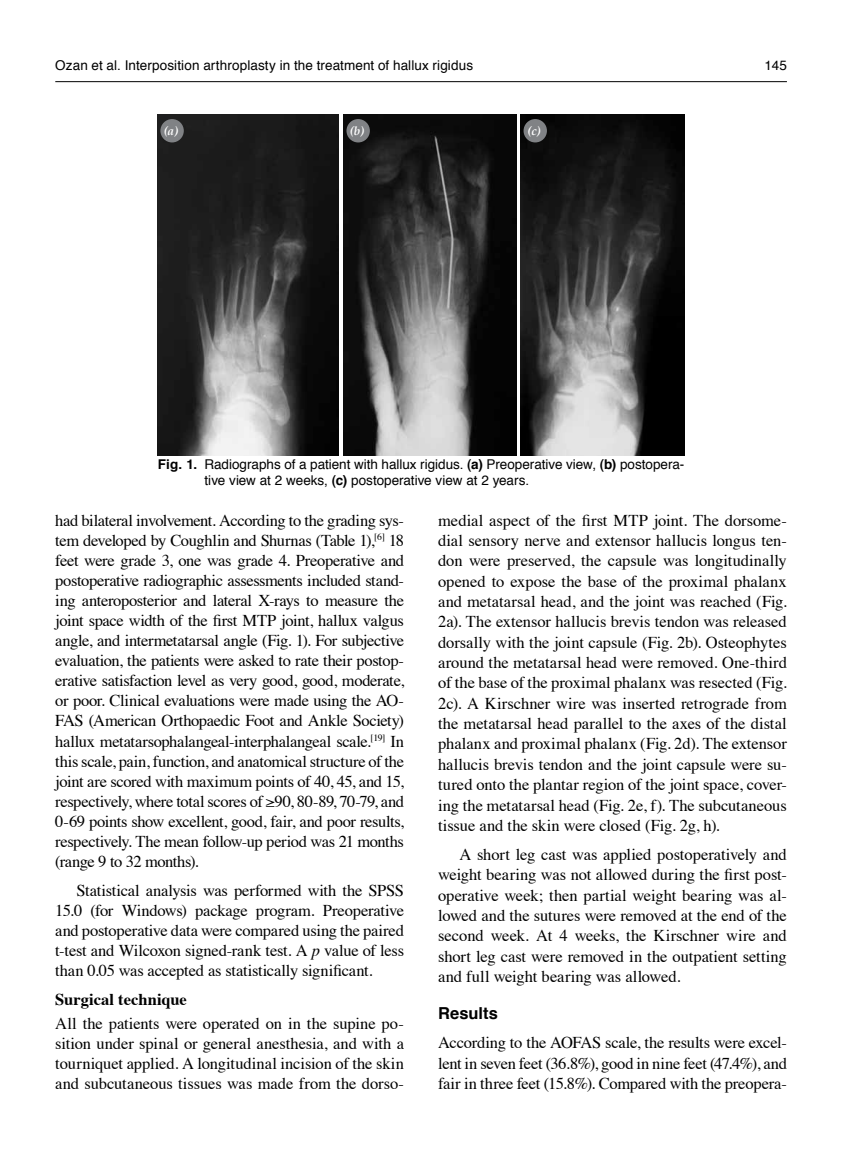
<style>
.page{position:relative;width:855px;height:1153px;background:#fff}
.page>*{position:absolute;margin:0;border:0;box-sizing:border-box;transform-origin:0 0}
.t1{font:16.5px/20.1px "Times";letter-spacing:-.01em;color:#000;text-align:justify}
.t2{font:700 16.5px "Times";letter-spacing:.005em;color:#000}
.t3{font:700 16.5px "Helvetica";color:#000}
.t4{font:13.5px/16.2px "Helvetica";color:#000}
.t5{font:italic 700 12px "Palatino";color:#fff}
.s1{font-weight:700}
.s2{font-style:italic}
</style>
<div class="page">
<hr style="left:55px;top:81px;width:732px;height:1px;background:#000">
<img style="left:158px;top:115px;width:181px;height:340px">
<img style="left:344px;top:115px;width:172px;height:340px">
<img style="left:520px;top:115px;width:164px;height:340px">
<div style="left:160px;top:119px;width:24px;height:23px;background:#808285;border-radius:50%"></div>
<div style="left:346px;top:119px;width:24px;height:23px;background:#808285;border-radius:50%"></div>
<div style="left:523px;top:119px;width:24px;height:23px;background:#808285;border-radius:50%"></div>
<p class="t4" style="left:55px;top:57px;width:419px">Ozan et al. Interposition arthroplasty in the treatment of hallux rigidus</p>
<p class="t4" style="left:764px;top:57px;width:24px">145</p>
<p class="t5" style="left:164px;top:121px;width:16px">(a)</p>
<p class="t5" style="left:350px;top:121px;width:16px">(b)</p>
<p class="t5" style="left:527px;top:121px;width:15px">(c)</p>
<p class="t4" style="left:204px;top:456px;width:481px;text-indent:-47px"><span class="s1">Fig. 1.</span> Radiographs of a patient with hallux rigidus. <span class="s1">(a)</span> Preoperative view, <span class="s1">(b)</span> postopera&shy;tive view at 2 weeks, <span class="s1">(c)</span> postoperative view at 2 years.</p>
<p class="t1" style="left:55px;top:508px;width:350px">had bilateral involvement. According to the grading sys&shy;tem developed by Coughlin and Shurnas (Table 1),<sup>[6]</sup> 18 feet were grade 3, one was grade 4. Preoperative and postoperative radiographic assessments included stand&shy;ing anteroposterior and lateral X-rays to measure the joint space width of the first MTP joint, hallux valgus angle, and intermetatarsal angle (Fig. 1). For subjective evaluation, the patients were asked to rate their postop&shy;erative satisfaction level as very good, good, moderate, or poor. Clinical evaluations were made using the AO-FAS (American Orthopaedic Foot and Ankle Society) hallux metatarsophalangeal-interphalangeal scale.<sup>[19]</sup> In this scale, pain, function, and anatomical structure of the joint are scored with maximum points of 40, 45, and 15, respectively, where total scores of ≥90, 80-89, 70-79, and 0-69 points show excellent, good, fair, and poor results, respectively. The mean follow-up period was 21 months (range 9 to 32 months).</p>
<p class="t1" style="left:55px;top:878px;width:350px;text-indent:21px">Statistical analysis was performed with the SPSS 15.0 (for Windows) package program. Preoperative and postoperative data were compared using the paired t-test and Wilcoxon signed-rank test. A <span class="s2">p</span> value of less than 0.05 was accepted as statistically significant.</p>
<p class="t2" style="left:55px;top:983px;width:133px">Surgical technique</p>
<p class="t1" style="left:55px;top:1011px;width:350px">All the patients were operated on in the supine po&shy;sition under spinal or general anesthesia, and with a tourniquet applied. A longitudinal incision of the skin and subcutaneous tissues was made from the dorso-</p>
<p class="t1" style="left:438px;top:508px;width:350px">medial aspect of the first MTP joint. The dorsome&shy;dial sensory nerve and extensor hallucis longus ten&shy;don were preserved, the capsule was longitudinally opened to expose the base of the proximal phalanx and metatarsal head, and the joint was reached (Fig.<br>2a). The extensor hallucis brevis tendon was released dorsally with the joint capsule (Fig. 2b). Osteophytes around the metatarsal head were removed. One-third of the base of the proximal phalanx was resected (Fig.<br>2c). A Kirschner wire was inserted retrograde from the metatarsal head parallel to the axes of the distal phalanx and proximal phalanx (Fig. 2d). The extensor hallucis brevis tendon and the joint capsule were su&shy;tured onto the plantar region of the joint space, cover&shy;ing the metatarsal head (Fig. 2e, f). The subcutaneous tissue and the skin were closed (Fig. 2g, h).</p>
<p class="t1" style="left:438px;top:842px;width:350px;text-indent:21px">A short leg cast was applied postoperatively and weight bearing was not allowed during the first post&shy;operative week; then partial weight bearing was al&shy;lowed and the sutures were removed at the end of the second week. At 4 weeks, the Kirschner wire and short leg cast were removed in the outpatient setting and full weight bearing was allowed.</p>
<p class="t3" style="left:438px;top:1000px;width:61px">Results</p>
<p class="t1" style="left:438px;top:1030px;width:350px">According to the AOFAS scale, the results were excel&shy;lent in seven feet (36.8%), good in nine feet (47.4%), and fair in three feet (15.8%). Compared with the preopera-</p>
</div>
